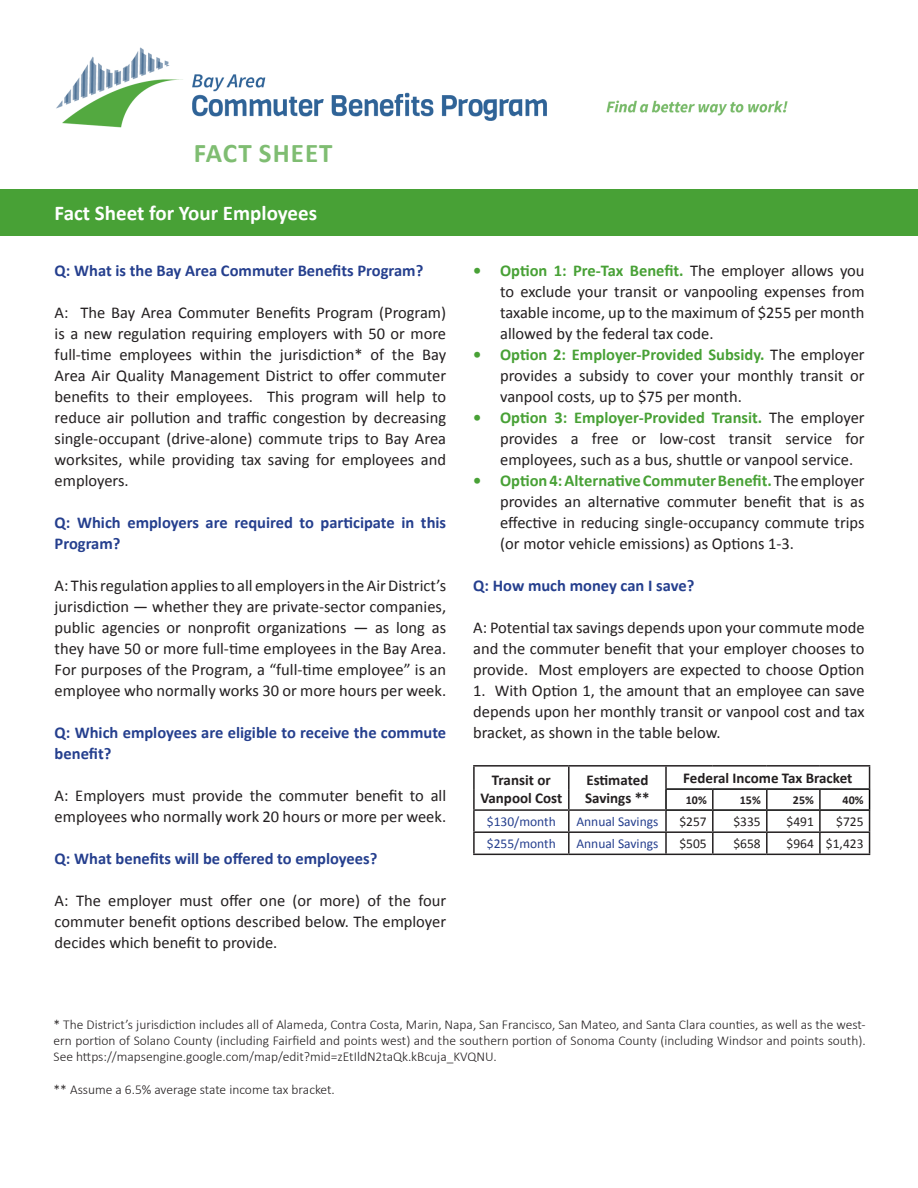
<style>
.page{position:relative;width:918px;height:1188px;background:#fff}
.page>*{position:absolute;margin:0;border:0;box-sizing:border-box;transform-origin:0 0}
.t1{font:700 27px "Calibri";letter-spacing:.04em;color:#7fbd72}
.t2{font:700 21px "Calibri";color:#fff}
.Answer{font:16.5px/21px "Calibri";color:#231f20;text-align:justify}
.Questions{font:700 16.5px/21px "Calibri";color:#253f8e}
.t3{font:700 15px/18px "Calibri";color:#231f20;text-align:center}
.t4{font:300 13.5px/16.2px "Calibri";color:#231f20;text-align:justify}
.t5{font:13.5px "Calibri";color:#253f8e}
.t6{font:13.5px "Calibri";color:#231f20}
.t7{font:700 12px "Calibri";color:#231f20}
.s1{font-weight:700;color:#48a136}
</style>
<div class="page">
<img style="left:56px;top:47px;width:732px;height:81px">
<div style="left:1px;top:189px;width:917px;height:46px;background:#48a136"></div>
<hr style="left:473px;top:765px;width:96px;height:2px;background:#231f20">
<hr style="left:473px;top:767px;width:2px;height:22px;background:#231f20">
<hr style="left:569px;top:765px;width:97px;height:2px;background:#231f20">
<hr style="left:568px;top:767px;width:2px;height:22px;background:#231f20">
<hr style="left:666px;top:765px;width:47px;height:2px;background:#231f20">
<hr style="left:665px;top:767px;width:2px;height:21px;background:#231f20">
<hr style="left:713px;top:765px;width:54px;height:2px;background:#231f20">
<hr style="left:767px;top:765px;width:53px;height:2px;background:#231f20">
<hr style="left:820px;top:765px;width:50px;height:2px;background:#231f20">
<hr style="left:473px;top:789px;width:2px;height:20px;background:#231f20">
<hr style="left:568px;top:789px;width:2px;height:20px;background:#231f20">
<svg style="left:712px;top:790px;width:2px;height:19px"></svg>
<svg style="left:766px;top:790px;width:2px;height:19px"></svg>
<svg style="left:819px;top:790px;width:2px;height:19px"></svg>
<hr style="left:473px;top:809px;width:96px;height:2px;background:#231f20">
<hr style="left:569px;top:809px;width:96px;height:2px;background:#231f20">
<hr style="left:568px;top:811px;width:2px;height:20px;background:#231f20">
<hr style="left:712px;top:811px;width:2px;height:20px;background:#231f20">
<hr style="left:766px;top:811px;width:2px;height:20px;background:#231f20">
<hr style="left:819px;top:811px;width:2px;height:20px;background:#231f20">
<hr style="left:473px;top:831px;width:96px;height:2px;background:#231f20">
<hr style="left:473px;top:833px;width:2px;height:21px;background:#231f20">
<hr style="left:569px;top:831px;width:97px;height:2px;background:#231f20">
<hr style="left:568px;top:833px;width:2px;height:21px;background:#231f20">
<hr style="left:666px;top:831px;width:47px;height:2px;background:#231f20">
<hr style="left:665px;top:833px;width:2px;height:21px;background:#231f20">
<hr style="left:713px;top:831px;width:54px;height:2px;background:#231f20">
<hr style="left:712px;top:833px;width:2px;height:21px;background:#231f20">
<hr style="left:767px;top:831px;width:53px;height:2px;background:#231f20">
<hr style="left:766px;top:833px;width:2px;height:21px;background:#231f20">
<hr style="left:820px;top:831px;width:50px;height:2px;background:#231f20">
<hr style="left:819px;top:833px;width:2px;height:21px;background:#231f20">
<hr style="left:473px;top:854px;width:96px;height:1px;background:#231f20">
<hr style="left:569px;top:854px;width:97px;height:1px;background:#231f20">
<hr style="left:666px;top:854px;width:47px;height:1px;background:#231f20">
<hr style="left:713px;top:854px;width:54px;height:1px;background:#231f20">
<hr style="left:767px;top:854px;width:53px;height:1px;background:#231f20">
<hr style="left:820px;top:854px;width:50px;height:1px;background:#231f20">
<hr style="left:473px;top:811px;width:2px;height:20px;background:#231f20">
<hr style="left:665px;top:811px;width:2px;height:20px;background:#231f20">
<hr style="left:665px;top:788px;width:48px;height:2px;background:#000">
<svg style="left:665px;top:790px;width:2px;height:19px"></svg>
<hr style="left:713px;top:788px;width:54px;height:2px;background:#000">
<hr style="left:767px;top:788px;width:53px;height:2px;background:#000">
<hr style="left:820px;top:788px;width:50px;height:2px;background:#000">
<svg style="left:869px;top:767px;width:1px;height:87px"></svg>
<hr style="left:665px;top:809px;width:48px;height:2px;background:#000">
<hr style="left:713px;top:809px;width:54px;height:2px;background:#000">
<hr style="left:767px;top:809px;width:53px;height:2px;background:#000">
<hr style="left:820px;top:809px;width:50px;height:2px;background:#000">
<p class="t1" style="left:194px;top:136px;width:140px">FACT SHEET</p>
<p class="t2" style="left:55px;top:200px;width:264px">Fact Sheet for Your Employees</p>
<p class="Questions" style="left:55px;top:260px;width:370px">Q: What is the Bay Area Commuter Benefits Program?</p>
<p class="Answer" style="left:55px;top:302px;width:393px">A: The Bay Area Commuter Benefits Program (Program) is a new regulation requiring employers with 50 or more full-time employees within the jurisdiction* of the Bay Area Air Quality Management District to offer commuter benefits to their employees. This program will help to reduce air pollution and traffic congestion by decreasing single-occupant (drive-alone) commute trips to Bay Area worksites, while providing tax saving for employees and employers.</p>
<p class="Questions" style="left:55px;top:512px;width:393px">Q: Which employers are required to participate in this<br>Program?</p>
<p class="Answer" style="left:55px;top:575px;width:393px">A: This regulation applies to all employers in the Air District’s jurisdiction — whether they are private-sector companies, public agencies or nonprofit organizations — as long as they have 50 or more full-time employees in the Bay Area.<br>For purposes of the Program, a “full-time employee” is an employee who normally works 30 or more hours per week.</p>
<p class="Questions" style="left:55px;top:722px;width:393px">Q: Which employees are eligible to receive the commute benefit?</p>
<p class="Answer" style="left:55px;top:785px;width:393px">A: Employers must provide the commuter benefit to all employees who normally work 20 hours or more per week.</p>
<p class="Questions" style="left:55px;top:848px;width:324px">Q: What benefits will be offered to employees?</p>
<p class="Answer" style="left:55px;top:890px;width:393px">A: The employer must offer one (or more) of the four commuter benefit options described below. The employer decides which benefit to provide.</p>
<p class="Answer" style="left:500px;top:260px;width:366px;text-indent:-27px"><span class="s1">• Option 1: Pre-Tax Benefit.</span> The employer allows you to exclude your transit or vanpooling expenses from taxable income, up to the maximum of $255 per month allowed by the federal tax code.</p>
<p class="Answer" style="left:500px;top:344px;width:366px;text-indent:-27px"><span class="s1">• Option 2: Employer-Provided Subsidy.</span> The employer provides a subsidy to cover your monthly transit or vanpool costs, up to $75 per month.</p>
<p class="Answer" style="left:500px;top:407px;width:366px;text-indent:-27px"><span class="s1">• Option 3: Employer-Provided Transit.</span> The employer provides a free or low-cost transit service for employees, such as a bus, shuttle or vanpool service.</p>
<p class="Answer" style="left:500px;top:470px;width:366px;text-indent:-27px"><span class="s1">• Option 4: Alternative Commuter Benefit.</span> The employer provides an alternative commuter benefit that is as effective in reducing single-occupancy commute trips (or motor vehicle emissions) as Options 1-3.</p>
<p class="Questions" style="left:473px;top:575px;width:223px">Q: How much money can I save?</p>
<p class="Answer" style="left:473px;top:617px;width:393px">A: Potential tax savings depends upon your commute mode and the commuter benefit that your employer chooses to provide. Most employers are expected to choose Option</p>
<p class="Answer" style="left:473px;top:680px;width:393px">1. With Option 1, the amount that an employee can save depends upon her monthly transit or vanpool cost and tax bracket, as shown in the table below.</p>
<p class="t3" style="left:480px;top:771px;width:83px">Transit or<br>Vanpool Cost</p>
<p class="t3" style="left:585px;top:771px;width:66px;text-align:left">Estimated<br>Savings **</p>
<p class="t3" style="left:683px;top:769px;width:171px">Federal Income Tax Bracket</p>
<p class="t7" style="left:686px;top:792px;width:22px">10%</p>
<p class="t7" style="left:740px;top:792px;width:22px">15%</p>
<p class="t7" style="left:793px;top:792px;width:22px">25%</p>
<p class="t7" style="left:843px;top:792px;width:22px">40%</p>
<p class="t5" style="left:487px;top:813px;width:71px">$130/month</p>
<p class="t5" style="left:576px;top:813px;width:84px">Annual Savings</p>
<p class="t6" style="left:679px;top:813px;width:29px">$257</p>
<p class="t6" style="left:733px;top:813px;width:29px">$335</p>
<p class="t6" style="left:787px;top:813px;width:29px">$491</p>
<p class="t6" style="left:836px;top:813px;width:29px">$725</p>
<p class="t5" style="left:487px;top:835px;width:71px">$255/month</p>
<p class="t5" style="left:576px;top:835px;width:84px">Annual Savings</p>
<p class="t6" style="left:679px;top:835px;width:29px">$505</p>
<p class="t6" style="left:733px;top:835px;width:29px">$658</p>
<p class="t6" style="left:787px;top:835px;width:29px">$964</p>
<p class="t6" style="left:826px;top:835px;width:39px">$1,423</p>
<p class="t4" style="left:54px;top:1016px;width:814px">* The District’s jurisdiction includes all of Alameda, Contra Costa, Marin, Napa, San Francisco, San Mateo, and Santa Clara counties, as well as the west&shy;ern portion of Solano County (including Fairfield and points west) and the southern portion of Sonoma County (including Windsor and points south).<br>See https://mapsengine.google.com/map/edit?mid=zEtIldN2taQk.kBcuja_KVQNU.</p>
<p class="t4" style="left:54px;top:1081px;width:283px">** Assume a 6.5% average state income tax bracket.</p>
</div>
